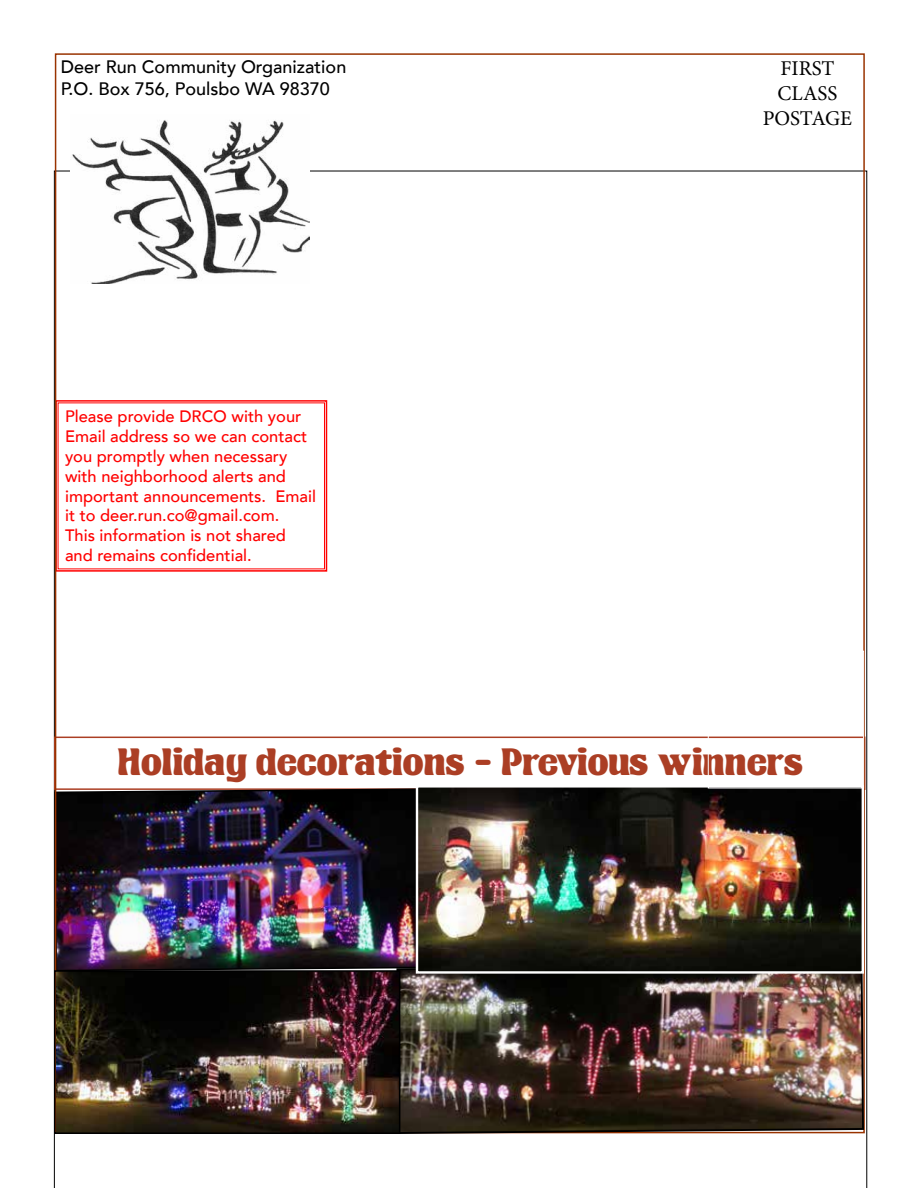
<style>
.page{position:relative;width:918px;height:1188px;background:#fff}
.page>*{position:absolute;margin:0;border:0;box-sizing:border-box;transform-origin:0 0}
.t1{font:42px "Kingthings Organica";color:#ab3e24}
.t2{font:21px/25.2px "Minion Pro";color:#000;text-align:center}
.t3{font:500 18px/21.6px "Avenir LT";color:#000}
.t4{font:500 16.5px/19.8px "Avenir LT";color:#f00}
</style>
<div class="page">
<img style="left:72px;top:120px;width:238px;height:164px">
<svg style="left:58px;top:400px;width:270px;height:172px"></svg>
<div style="left:54px;top:737px;width:812px;height:53px;border:2px solid #ab3e24"></div>
<img style="left:53px;top:788px;width:363px;height:184px">
<img style="left:395px;top:963px;width:470px;height:171px">
<img style="left:419px;top:788px;width:442px;height:183px">
<div style="left:416px;top:785px;width:448px;height:189px;border:2px solid #fff"></div>
<img style="left:57px;top:973px;width:340px;height:158px">
<div style="left:54px;top:970px;width:346px;height:164px;border:2px solid #000"></div>
<div style="left:708px;top:651px;width:156px;height:137px;border:1px solid #fff"></div>
<p class="t3" style="left:61px;top:57px;width:287px">Deer Run Community Organization<br>P.O. Box 756, Poulsbo WA 98370</p>
<p class="t4" style="left:65px;top:407px;width:252px">Please provide DRCO with your<br>Email address so we can contact you promptly when necessary with neighborhood alerts and important announcements. Email it to deer.run.co@gmail.com.<br>This information is not shared and remains confidential.</p>
<p class="t2" style="left:763px;top:56px;width:91px">FIRST<br>CLASS<br>POSTAGE</p>
<h1 class="t1" style="left:117px;top:741px;width:686px">Holiday decorations - Previous winners</h1>
</div>
